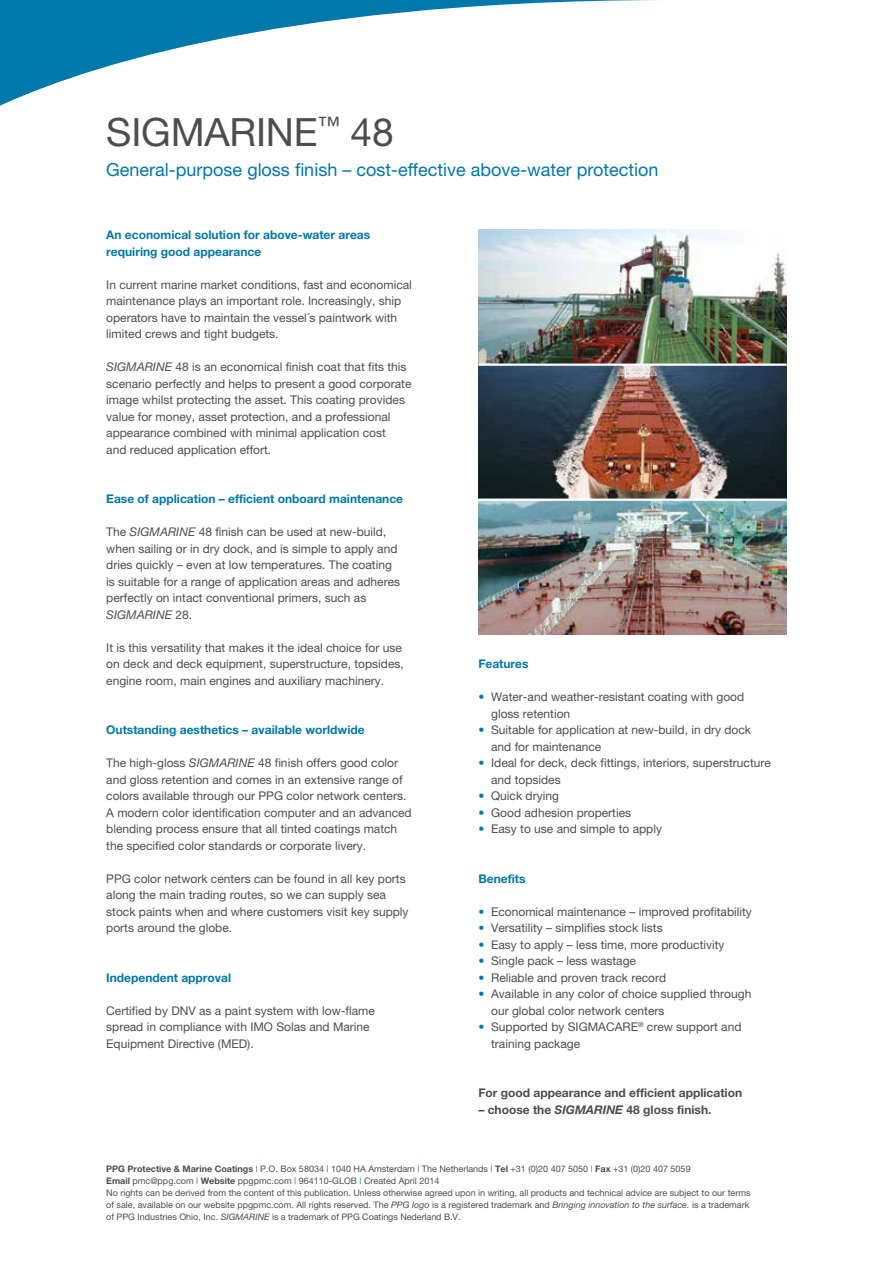
<style>
.page{position:relative;width:893px;height:1263px;background:#fff}
.page>*{position:absolute;margin:0;border:0;box-sizing:border-box;transform-origin:0 0}
.t1{font:39px "Helvetica Neue";letter-spacing:-.005em;color:#4d4d4f}
.t2{font:18px "Helvetica Neue";color:#0078a9}
.t3{font:12px/16.5px "Helvetica Neue";color:#4d4d4f}
.t4{font:700 12px/16.5px "Helvetica Neue";color:#0078a9}
.t5{font:700 12px "Helvetica Neue";color:#4d4d4f}
.t6{font:9px/12px "Helvetica Neue";color:#4d4d4f}
.s1{font-style:italic}
.s2{color:#0078a9}
.s3{font-weight:700}
</style>
<div class="page">
<svg style="left:0;top:0;width:718px;height:230px"></svg>
<img style="left:478px;top:230px;width:309px;height:133px">
<img style="left:478px;top:366px;width:309px;height:132px">
<img style="left:478px;top:501px;width:309px;height:134px">
<h1 class="t1" style="left:106px;top:108px;width:289px">SIGMARINE<sup>™</sup> 48</h1>
<h2 class="t2" style="left:106px;top:158px;width:554px">General-purpose gloss finish – cost-effective above-water protection</h2>
<p class="t4" style="left:106px;top:226px;width:265px">An economical solution for above-water areas requiring good appearance</p>
<p class="t3" style="left:106px;top:276px;width:307px">In current marine market conditions, fast and economical maintenance plays an important role. Increasingly, ship operators have to maintain the vessel´s paintwork with limited crews and tight budgets.</p>
<p class="t3" style="left:106px;top:358px;width:307px"><span class="s1">SIGMARINE</span> 48 is an economical finish coat that fits this scenario perfectly and helps to present a good corporate image whilst protecting the asset. This coating provides value for money, asset protection, and a professional appearance combined with minimal application cost<br>and reduced application effort.</p>
<p class="t4" style="left:106px;top:490px;width:298px">Ease of application – efficient onboard maintenance</p>
<p class="t3" style="left:106px;top:523px;width:295px">The <span class="s1">SIGMARINE</span> 48 finish can be used at new-build, when sailing or in dry dock, and is simple to apply and dries quickly – even at low temperatures. The coating is suitable for a range of application areas and adheres perfectly on intact conventional primers, such as <span class="s1">SIGMARINE</span> 28.</p>
<p class="t3" style="left:106px;top:639px;width:299px">It is this versatility that makes it the ideal choice for use on deck and deck equipment, superstructure, topsides, engine room, main engines and auxiliary machinery.</p>
<p class="t4" style="left:106px;top:721px;width:260px">Outstanding aesthetics – available worldwide</p>
<p class="t3" style="left:106px;top:754px;width:307px">The high-gloss <span class="s1">SIGMARINE</span> 48 finish offers good color and gloss retention and comes in an extensive range of colors available through our PPG color network centers.<br>A modern color identification computer and an advanced blending process ensure that all tinted coatings match the specified color standards or corporate livery.</p>
<p class="t3" style="left:106px;top:870px;width:304px">PPG color network centers can be found in all key ports along the main trading routes, so we can supply sea stock paints when and where customers visit key supply ports around the globe.</p>
<p class="t4" style="left:106px;top:969px;width:126px">Independent approval</p>
<p class="t3" style="left:106px;top:1002px;width:270px">Certified by DNV as a paint system with low-flame spread in compliance with IMO Solas and Marine<br>Equipment Directive (MED).</p>
<p class="t4" style="left:478px;top:655px;width:52px">Features</p>
<p class="t3" style="left:491px;top:688px;width:255px;text-indent:-13px"><span class="s2">•</span> Water-and weather-resistant coating with good gloss retention</p>
<p class="t3" style="left:491px;top:721px;width:262px;text-indent:-13px"><span class="s2">•</span> Suitable for application at new-build, in dry dock and for maintenance</p>
<p class="t3" style="left:491px;top:754px;width:281px;text-indent:-13px"><span class="s2">•</span> Ideal for deck, deck fittings, interiors, superstructure and topsides</p>
<p class="t3" style="left:478px;top:787px;width:82px"><span class="s2">•</span> Quick drying</p>
<p class="t3" style="left:478px;top:804px;width:154px"><span class="s2">•</span> Good adhesion properties</p>
<p class="t3" style="left:478px;top:820px;width:185px"><span class="s2">•</span> Easy to use and simple to apply</p>
<p class="t4" style="left:478px;top:870px;width:49px">Benefits</p>
<p class="t3" style="left:478px;top:903px;width:275px"><span class="s2">•</span> Economical maintenance – improved profitability</p>
<p class="t3" style="left:478px;top:919px;width:186px"><span class="s2">•</span> Versatility – simplifies stock lists</p>
<p class="t3" style="left:478px;top:936px;width:248px"><span class="s2">•</span> Easy to apply – less time, more productivity</p>
<p class="t3" style="left:478px;top:952px;width:159px"><span class="s2">•</span> Single pack – less wastage</p>
<p class="t3" style="left:478px;top:969px;width:189px"><span class="s2">•</span> Reliable and proven track record</p>
<p class="t3" style="left:491px;top:985px;width:262px;text-indent:-13px"><span class="s2">•</span> Available in any color of choice supplied through our global color network centers</p>
<p class="t3" style="left:491px;top:1018px;width:252px;text-indent:-13px"><span class="s2">•</span> Supported by SIGMACARE<sup>®</sup> crew support and training package</p>
<p class="t5" style="left:478px;top:1085px;width:265px">For good appearance and efficient application</p>
<p class="t5" style="left:478px;top:1102px;width:235px">– choose the <span class="s1">SIGMARINE</span> 48 gloss finish.</p>
<p class="t6" style="left:106px;top:1163px;width:646px"><span class="s3">PPG Protective &amp; Marine Coatings</span> <span class="s2">|</span> P.O. Box 58034 <span class="s2">|</span> 1040 HA Amsterdam <span class="s2">|</span> The Netherlands <span class="s2">|</span> <span class="s3">Tel</span> +31 (0)20 407 5050 <span class="s2">|</span> <span class="s3">Fax</span> +31 (0)20 407 5059<br><span class="s3">Email</span> pmc@ppg.com <span class="s2">|</span> <span class="s3">Website</span> ppgpmc.com <span class="s2">|</span> 964110-GLOB <span class="s2">|</span> Created April 2014<br>No rights can be derived from the content of this publication. Unless otherwise agreed upon in writing, all products and technical advice are subject to our terms of sale, available on our website ppgpmc.com. All rights reserved. The <span class="s1">PPG logo</span> is a registered trademark and <span class="s1">Bringing innovation to the surface.</span> is a trademark of PPG Industries Ohio, Inc. <span class="s1">SIGMARINE</span> is a trademark of PPG Coatings Nederland B.V.</p>
</div>
